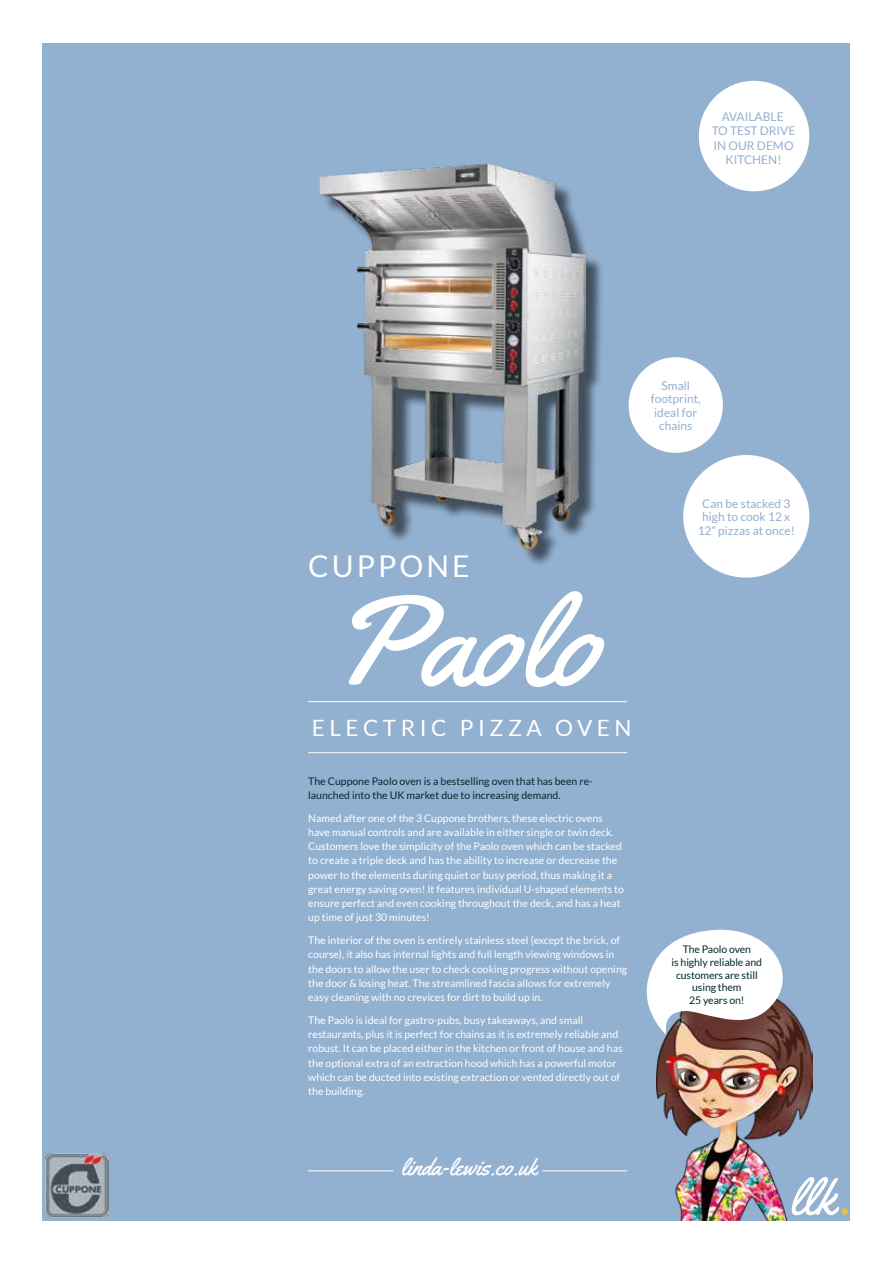
<style>
.page{position:relative;width:893px;height:1263px;background:#fff}
.page>*{position:absolute;margin:0;border:0;box-sizing:border-box;transform-origin:0 0}
.t1{font:127.5px "Yellowtail";color:#fff}
.t2{font:51px "Yellowtail";color:#fff}
.t3{font:30px "Lato";letter-spacing:.1em;color:#fff}
.t4{font:24px "Yellowtail";color:#fff}
.t5{font:22.5px "Lato";letter-spacing:.2em;color:#fff}
.t6{font:12px/13.5px "Lato";color:#92b0d0;text-align:center}
.t7{font:10.5px/14.2px "Lato";color:#fff}
.t8{font:10.5px/12.6px "Lato";color:#002b2e;text-align:center}
.s1{font-family:"Lato";color:#ecc337}
</style>
<div class="page">
<div style="left:43px;top:43px;width:807px;height:1177px;background:#92b0d0"></div>
<hr style="left:308px;top:1170px;width:85px;height:1px;background:#fff">
<hr style="left:542px;top:1170px;width:85px;height:1px;background:#fff">
<img style="left:657px;top:1034px;width:156px;height:186px">
<svg style="left:646px;top:929px;width:160px;height:106px"></svg>
<hr style="left:308px;top:701px;width:319px;height:1px;background:#fff">
<hr style="left:308px;top:752px;width:319px;height:1px;background:#fff">
<div style="left:683px;top:455px;width:126px;height:123px;background:#fff;border-radius:50%"></div>
<div style="left:629px;top:357px;width:94px;height:96px;background:#fff;border-radius:50%"></div>
<div style="left:323px;top:166px;width:281px;height:401px;background:#000;opacity:.55"></div>
<img style="left:320px;top:163px;width:266px;height:386px">
<div style="left:699px;top:81px;width:110px;height:110px;background:#fff;border-radius:50%"></div>
<img style="left:45px;top:1153px;width:64px;height:64px">
<p class="t6" style="left:712px;top:109px;width:85px;line-height:14.4px">AVAILABLE<br>TO TEST DRIVE<br>IN OUR DEMO<br>KITCHEN!</p>
<p class="t6" style="left:651px;top:378px;width:52px">Small footprint, ideal for chains</p>
<h3 class="t3" style="left:308px;top:549px;width:163px">CUPPONE</h3>
<h1 class="t1" style="left:329px;top:561px;width:272px">Paolo</h1>
<h3 class="t5" style="left:312px;top:715px;width:321px">ELECTRIC PIZZA OVEN</h3>
<p class="t8" style="left:308px;top:773px;width:286px;line-height:14.2px;text-align:left">The Cuppone Paolo oven is a bestselling oven that has been re&shy;launched into the UK market due to increasing demand.</p>
<p class="t7" style="left:308px;top:810px;width:317px">Named after one of the 3 Cuppone brothers, these electric ovens have manual controls and are available in either single or twin deck.<br>Customers love the simplicity of the Paolo oven which can be stacked to create a triple deck and has the ability to increase or decrease the power to the elements during quiet or busy period, thus making it a great energy saving oven! It features individual U-shaped elements to ensure perfect and even cooking throughout the deck, and has a heat up time of just 30 minutes!</p>
<p class="t7" style="left:308px;top:933px;width:320px">The interior of the oven is entirely stainless steel (except the brick, of course), it also has internal lights and full length viewing windows in the doors to allow the user to check cooking progress without opening the door &amp; losing heat. The streamlined fascia allows for extremely easy cleaning with no crevices for dirt to build up in.</p>
<p class="t7" style="left:308px;top:1013px;width:316px">The Paolo is ideal for gastro-pubs, busy takeaways, and small restaurants, plus it is perfect for chains as it is extremely reliable and robust. It can be placed either in the kitchen or front of house and has the optional extra of an extraction hood which has a powerful motor which can be ducted into existing extraction or vented directly out of the building.</p>
<h3 class="t4" style="left:401px;top:1152px;width:137px">linda-lewis.co.uk</h3>
<p class="t6" style="left:698px;top:496px;width:99px">Can be stacked 3 high to cook 12 x<br>12” pizzas at once!</p>
<p class="t8" style="left:672px;top:943px;width:92px">The Paolo oven<br>is highly reliable and customers are still using them<br>25 years on!</p>
<h2 class="t2" style="left:789px;top:1165px;width:62px">llk <span class="s1">.</span></h2>
</div>
